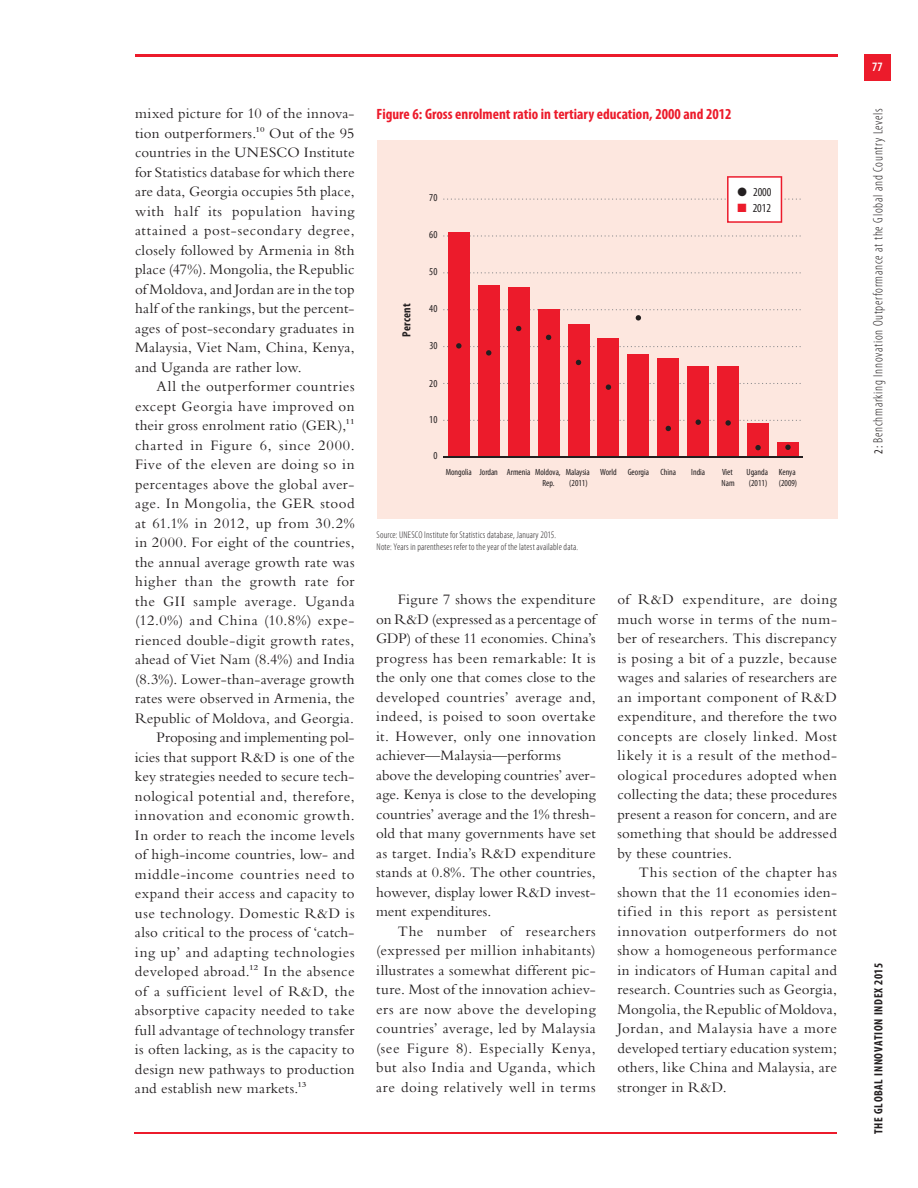
<style>
.page{position:relative;width:918px;height:1188px;background:#fff}
.page>*{position:absolute;margin:0;border:0;box-sizing:border-box;transform-origin:0 0}
.t1{font:15px/19.5px "Bembo Std";letter-spacing:.02em;color:#231f20;text-align:justify}
.t2{font:15px "Bembo Std";letter-spacing:.04em;color:#231f20}
.t3{font:700 condensed 15px "Myriad Pro";color:#ec1b2b}
.t4{font:15px "Bembo Std";letter-spacing:.045em;color:#231f20}
.t5{font:15px "Bembo Std";letter-spacing:-.005em;color:#231f20}
.t6{font:15px "Bembo Std";letter-spacing:.05em;color:#231f20}
.t7{font:300 condensed 13.5px "Myriad Pro";letter-spacing:.05em;color:#231f20}
.t8{font:600 condensed 12.75px "Myriad Pro";color:#fff}
.t9{font:700 condensed 12px "Myriad Pro";letter-spacing:.05em;color:#231f20}
.t10{font:condensed 12px/16.5px "Myriad Pro";color:#231f20;text-align:right}
.t11{font:700 condensed 12px "Myriad Pro";letter-spacing:.015em;color:#231f20}
.t12{font:condensed 10.5px "Myriad Pro";color:#231f20}
.t13{font:300 condensed 9.75px/12px "Myriad Pro";letter-spacing:.015em;color:#231f20}
.t14{font:condensed 9px/10.8px "Myriad Pro";color:#231f20}
.s1{font-weight:400;font-size:12px}
</style>
<div class="page">
<hr style="left:135px;top:1132px;width:702px;height:2px;background:#ec1b2b">
<div style="left:864px;top:54px;width:27px;height:27px;background:#ec1b2b"></div>
<hr style="left:135px;top:54px;width:702px;height:3px;background:#ec1b2b">
<div style="left:377px;top:140px;width:460px;height:378px;background:#fde7df"></div>
<svg style="left:443px;top:272px;width:358px;height:1px"></svg>
<svg style="left:443px;top:235px;width:358px;height:2px"></svg>
<div style="left:448px;top:232px;width:22px;height:225px;background:#ec1b2b"></div>
<div style="left:478px;top:285px;width:22px;height:172px;background:#ec1b2b"></div>
<div style="left:508px;top:288px;width:21px;height:169px;background:#ec1b2b"></div>
<div style="left:538px;top:309px;width:21px;height:148px;background:#ec1b2b"></div>
<div style="left:568px;top:324px;width:21px;height:133px;background:#ec1b2b"></div>
<div style="left:598px;top:338px;width:21px;height:119px;background:#ec1b2b"></div>
<div style="left:628px;top:354px;width:21px;height:103px;background:#ec1b2b"></div>
<div style="left:658px;top:359px;width:21px;height:98px;background:#ec1b2b"></div>
<div style="left:687px;top:366px;width:22px;height:91px;background:#ec1b2b"></div>
<div style="left:717px;top:367px;width:22px;height:90px;background:#ec1b2b"></div>
<div style="left:747px;top:424px;width:22px;height:33px;background:#ec1b2b"></div>
<div style="left:777px;top:442px;width:22px;height:15px;background:#ec1b2b"></div>
<hr style="left:444px;top:456px;width:359px;height:2px;background:#231f20">
<svg style="left:443px;top:383px;width:358px;height:7px"></svg>
<svg style="left:443px;top:309px;width:358px;height:56px"></svg>
<svg style="left:443px;top:419px;width:358px;height:12px"></svg>
<svg style="left:443px;top:445px;width:348px;height:13px"></svg>
<svg style="left:443px;top:176px;width:358px;height:47px"></svg>
<p class="t1" style="left:135px;top:103px;width:221px">mixed picture for 10 of the innova&shy;tion outperformers.10 Out of the 95 countries in the UNESCO Institute for Statistics database for which there are data, Georgia occupies 5th place, with half its population having attained a post-secondary degree, closely followed by Armenia in 8th place (47%). Mongolia, the Republic of Moldova, and Jordan are in the top half of the rankings, but the percent&shy;ages of post-secondary graduates in Malaysia, Viet Nam, China, Kenya, and Uganda are rather low.</p>
<p class="t1" style="left:157px;top:376px;width:200px">All the outperformer countries</p>
<p class="t1" style="left:135px;top:396px;width:221px">except Georgia have improved on</p>
<p class="t1" style="left:135px;top:415px;width:221px">their gross enrolment ratio (GER),11</p>
<p class="t4" style="left:135px;top:436px;width:221px">charted in Figure 6, since 2000.</p>
<p class="t1" style="left:135px;top:454px;width:221px">Five of the eleven are doing so in</p>
<p class="t1" style="left:135px;top:474px;width:221px">percentages above the global aver-</p>
<p class="t2" style="left:135px;top:495px;width:221px">age. In Mongolia, the GER stood</p>
<p class="t2" style="left:135px;top:514px;width:221px">at 61.1% in 2012, up from 30.2%</p>
<p class="t1" style="left:135px;top:532px;width:221px">in 2000. For eight of the countries,</p>
<p class="t1" style="left:135px;top:552px;width:221px">the annual average growth rate was</p>
<p class="t4" style="left:135px;top:573px;width:221px">higher than the growth rate for</p>
<p class="t2" style="left:135px;top:592px;width:221px">the GII sample average. Uganda</p>
<p class="t6" style="left:135px;top:612px;width:221px">(12.0%) and China (10.8%) expe-</p>
<p class="t1" style="left:135px;top:630px;width:221px">rienced double-digit growth rates,</p>
<p class="t1" style="left:135px;top:649px;width:221px">ahead of Viet Nam (8.4%) and India</p>
<p class="t1" style="left:135px;top:669px;width:221px">(8.3%). Lower-than-average growth</p>
<p class="t1" style="left:135px;top:688px;width:221px">rates were observed in Armenia, the</p>
<p class="t1" style="left:135px;top:708px;width:220px">Republic of Moldova, and Georgia.</p>
<p class="t5" style="left:157px;top:729px;width:200px">Proposing and implementing pol-</p>
<p class="t1" style="left:135px;top:747px;width:221px">icies that support R&amp;D is one of the</p>
<p class="t1" style="left:135px;top:766px;width:221px">key strategies needed to secure tech-</p>
<p class="t1" style="left:135px;top:786px;width:221px">nological potential and, therefore,</p>
<p class="t1" style="left:135px;top:805px;width:221px">innovation and economic growth.</p>
<p class="t1" style="left:135px;top:825px;width:221px">In order to reach the income levels</p>
<p class="t1" style="left:135px;top:844px;width:221px">of high-income countries, low- and</p>
<p class="t1" style="left:135px;top:864px;width:221px">middle-income countries need to</p>
<p class="t1" style="left:135px;top:883px;width:221px">expand their access and capacity to</p>
<p class="t1" style="left:135px;top:903px;width:221px">use technology. Domestic R&amp;D is</p>
<p class="t1" style="left:135px;top:922px;width:221px">also critical to the process of ‘catch-</p>
<p class="t2" style="left:135px;top:943px;width:221px">ing up’ and adapting technologies</p>
<p class="t1" style="left:135px;top:961px;width:221px">developed abroad.12 In the absence</p>
<p class="t1" style="left:135px;top:981px;width:221px">of a sufficient level of R&amp;D, the</p>
<p class="t1" style="left:135px;top:1000px;width:221px">absorptive capacity needed to take</p>
<p class="t1" style="left:135px;top:1020px;width:221px">full advantage of technology transfer</p>
<p class="t1" style="left:135px;top:1039px;width:221px">is often lacking, as is the capacity to</p>
<p class="t1" style="left:135px;top:1059px;width:221px">design new pathways to production</p>
<p class="t1" style="left:135px;top:1078px;width:173px">and establish new markets.13</p>
<p class="t3" style="left:377px;top:106px;width:357px">Figure 6: Gross enrolment ratio in tertiary education, 2000 and 2012</p>
<p class="t12" style="left:429px;top:192px;width:10px">70</p>
<p class="t12" style="left:429px;top:229px;width:10px">60</p>
<p class="t11" style="left:400px;top:337px;width:35px;rotate:-90deg">Percent</p>
<p class="t12" style="left:429px;top:266px;width:10px">50</p>
<p class="t12" style="left:429px;top:303px;width:10px">40</p>
<p class="t12" style="left:429px;top:340px;width:10px">30</p>
<p class="t12" style="left:429px;top:377px;width:10px">20</p>
<p class="t12" style="left:429px;top:414px;width:10px">10</p>
<p class="t12" style="left:433px;top:450px;width:6px">0</p>
<p class="t14" style="left:446px;top:467px;width:86px">Mongolia Jordan Armenia</p>
<p class="t14" style="left:535px;top:467px;width:27px;text-align:center">Moldova,<br>Rep.</p>
<p class="t14" style="left:566px;top:467px;width:85px">Malaysia World Georgia</p>
<p class="t14" style="left:661px;top:467px;width:17px">China</p>
<p class="t14" style="left:691px;top:467px;width:15px">India</p>
<p class="t14" style="left:569px;top:478px;width:20px">(2011)</p>
<p class="t13" style="left:377px;top:529px;width:203px">Source: UNESCO Institute for Statistics database, January 2015.<br>Note: Years in parentheses refer to the year of the latest available data.</p>
<p class="t10" style="left:738px;top:184px;width:35px">● 2000<br>2012</p>
<p class="t14" style="left:722px;top:467px;width:15px">Viet<br>Nam</p>
<p class="t14" style="left:747px;top:467px;width:23px">Uganda (2011)</p>
<p class="t14" style="left:779px;top:467px;width:20px">Kenya (2009)</p>
<p class="t1" style="left:376px;top:589px;width:221px;text-align:left;text-indent:22px">Figure 7 shows the expenditure on R&amp;D (expressed as a percentage of GDP) of these 11 economies. China’s progress has been remarkable: It is the only one that comes close to the developed countries’ average and, indeed, is poised to soon overtake it. However, only one innovation achiever—Malaysia—performs above the developing countries’ aver&shy;age. Kenya is close to the developing countries’ average and the 1% thresh&shy;old that many governments have set as target. India’s R&amp;D expenditure stands at 0.8%. The other countries, however, display lower R&amp;D invest&shy;ment expenditures.</p>
<p class="t1" style="left:376px;top:921px;width:221px;text-indent:22px">The number of researchers (expressed per million inhabitants) illustrates a somewhat different pic&shy;ture. Most of the innovation achiev&shy;ers are now above the developing countries’ average, led by Malaysia (see Figure 8). Especially Kenya, but also India and Uganda, which are doing relatively well in terms</p>
<p class="t1" style="left:617px;top:589px;width:221px">of R&amp;D expenditure, are doing much worse in terms of the num&shy;ber of researchers. This discrepancy is posing a bit of a puzzle, because wages and salaries of researchers are an important component of R&amp;D expenditure, and therefore the two concepts are closely linked. Most likely it is a result of the method&shy;ological procedures adopted when collecting the data; these procedures present a reason for concern, and are something that should be addressed by these countries.</p>
<p class="t1" style="left:617px;top:862px;width:221px;text-indent:22px">This section of the chapter has shown that the 11 economies iden&shy;tified in this report as persistent innovation outperformers do not show a homogeneous performance in indicators of Human capital and research. Countries such as Georgia, Mongolia, the Republic of Moldova, Jordan, and Malaysia have a more developed tertiary education system; others, like China and Malaysia, are stronger in R&amp;D.</p>
<p class="t8" style="left:872px;top:60px;width:12px">77</p>
<p class="t7" style="left:871px;top:454px;width:347px;rotate:-90deg"><span class="s1">2:</span> Benchmarking Innovation Outperformance at the Global and Country Levels</p>
<p class="t9" style="left:872px;top:1134px;width:173px;rotate:-90deg">THE GLOBAL INNOVATION INDEX 2015</p>
</div>
